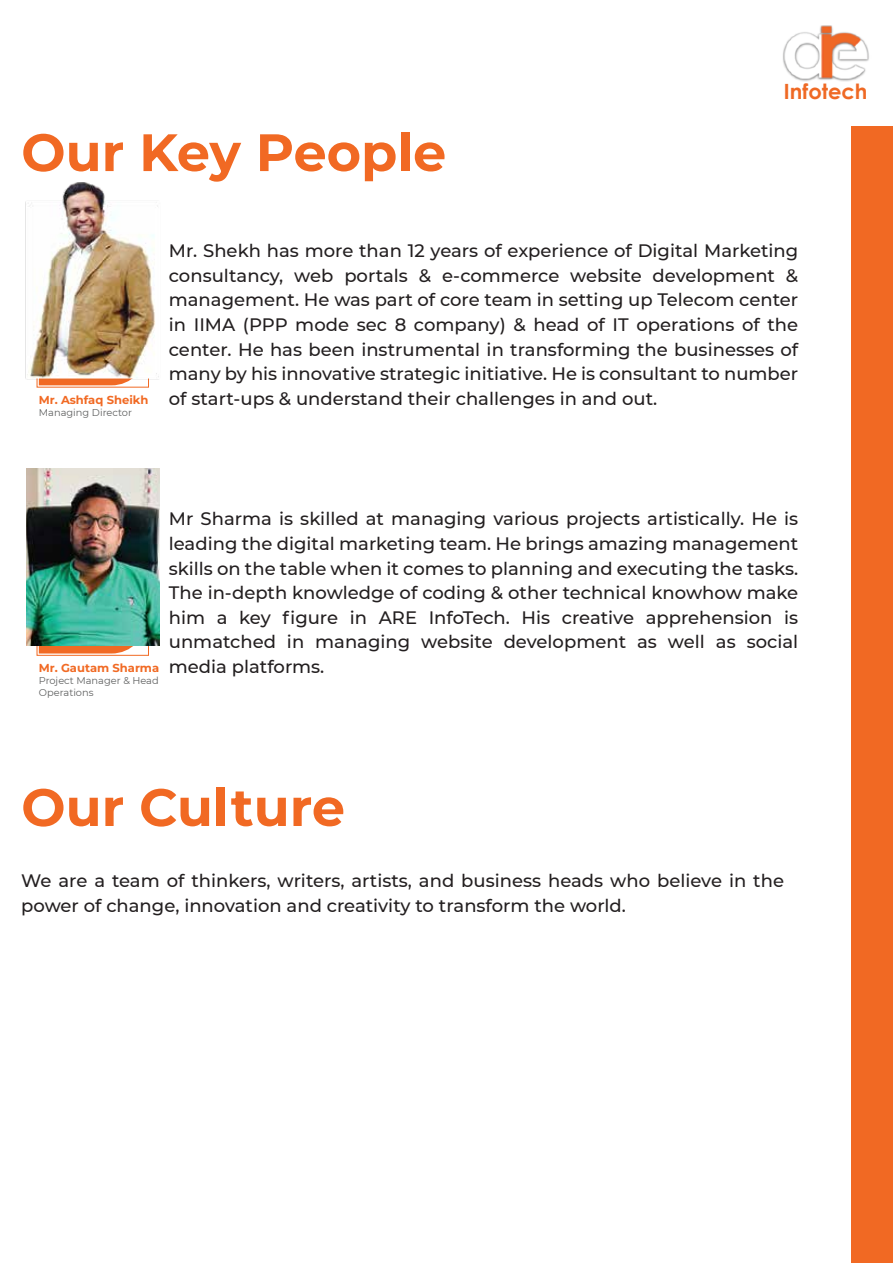
<style>
.page{position:relative;width:893px;height:1263px;background:#fff}
.page>*{position:absolute;margin:0;border:0;box-sizing:border-box;transform-origin:0 0}
.t1{font:700 52.5px "Montserrat";color:#f16923}
.t2{font:700 21px "Century Gothic";color:#ef6924}
.t3{font:500 18px/24.6px "Montserrat";color:#231f20;text-align:justify}
.t4{font:700 11.55px "Montserrat";color:#f16a24}
.t5{font:9.9px/11.9px "Montserrat";color:#606161}
.s1{font-weight:700;font-size:11.55px;color:#f16a24}
.s2{font-weight:500;font-size:18px;color:#231f20}
</style>
<div class="page">
<img style="left:783px;top:25px;width:86px;height:57px">
<img style="left:25px;top:182px;width:134px;height:203px">
<div style="left:851px;top:126px;width:42px;height:1137px;background:#f16923"></div>
<svg style="left:39px;top:646px;width:94px;height:7px"></svg>
<img style="left:26px;top:469px;width:133px;height:177px">
<h1 class="t1" style="left:21px;top:117px;width:426px">Our Key People</h1>
<p class="t2" style="left:784px;top:75px;width:85px">Infotech</p>
<p class="t3" style="left:169px;top:238px;width:631px">Mr. Shekh has more than 12 years of experience of Digital Marketing</p>
<p class="t3" style="left:169px;top:262px;width:631px">consultancy, web portals &amp; e-commerce website development &amp;</p>
<p class="t3" style="left:169px;top:287px;width:631px">management. He was part of core team in setting up Telecom center</p>
<p class="t3" style="left:169px;top:312px;width:631px">in IIMA (PPP mode sec 8 company) &amp; head of IT operations of the</p>
<p class="t3" style="left:169px;top:336px;width:631px">center. He has been instrumental in transforming the businesses of</p>
<p class="t3" style="left:169px;top:361px;width:631px">many by his innovative strategic initiative. He is consultant to number</p>
<p class="t3" style="left:39px;top:385px;width:620px"><span class="s1">Mr. Ashfaq Sheikh</span> of start-ups &amp; understand their challenges in and out.</p>
<p class="t5" style="left:39px;top:406px;width:95px">Managing Director</p>
<p class="t3" style="left:169px;top:506px;width:631px">Mr Sharma is skilled at managing various projects artistically. He is leading the digital marketing team. He brings amazing management skills on the table when it comes to planning and executing the tasks.<br>The in-depth knowledge of coding &amp; other technical knowhow make him a key figure in ARE InfoTech. His creative apprehension is unmatched in managing website development as well as social</p>
<p class="t4" style="left:39px;top:660px;width:287px">Mr. Gautam Sharma <span class="s2">media platforms.</span></p>
<p class="t5" style="left:39px;top:674px;width:121px">Project Manager &amp; Head<br>Operations</p>
<h1 class="t1" style="left:21px;top:772px;width:325px">Our Culture</h1>
<p class="t3" style="left:21px;top:868px;width:764px">We are a team of thinkers, writers, artists, and business heads who believe in the power of change, innovation and creativity to transform the world.</p>
</div>
